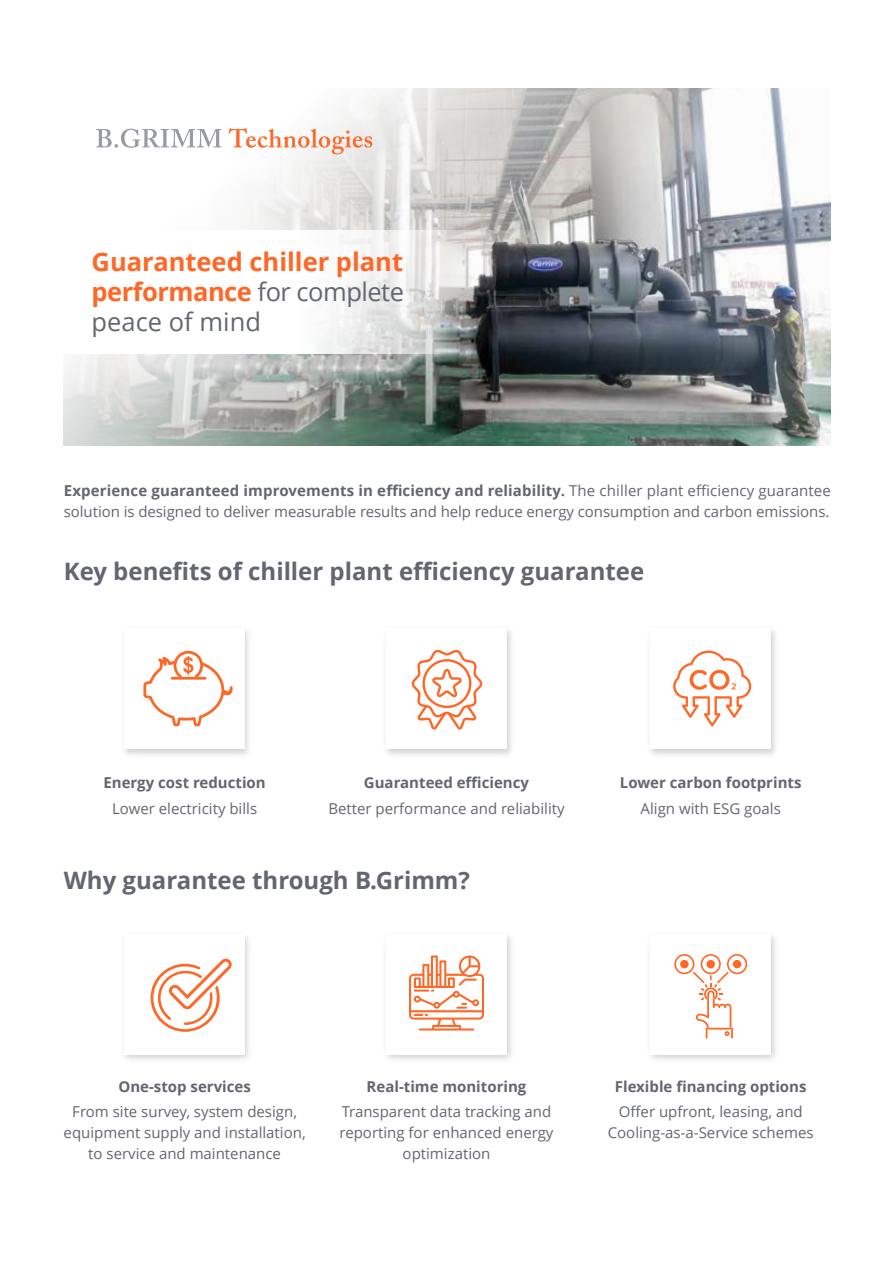
<style>
.page{position:relative;width:893px;height:1263px;background:#fff}
.page>*{position:absolute;margin:0;border:0;box-sizing:border-box;transform-origin:0 0}
.t1{font:700 25.5px/30px "Open Sans";color:#ff6727;text-align:justify}
.t2{font:700 24px "Open Sans";color:#63666f}
.t3{font:15px/21px "Open Sans";color:#63666f;text-align:center}
.t4{font:700 15px "Open Sans";color:#63666f}
.s1{font-weight:400;color:#63666f}
.s2{font-weight:700}
</style>
<div class="page">
<svg style="left:151px;top:959px;width:81px;height:73px"></svg>
<svg style="left:409px;top:955px;width:75px;height:75px"></svg>
<svg style="left:673px;top:651px;width:78px;height:75px"></svg>
<svg style="left:143px;top:651px;width:90px;height:75px"></svg>
<hr style="left:171px;top:677px;width:35px;height:3px;background:#ff6727">
<svg style="left:411px;top:649px;width:72px;height:81px"></svg>
<svg style="left:64px;top:89px;width:766px;height:357px"></svg>
<svg style="left:64px;top:230px;width:766px;height:124px"></svg>
<svg style="left:96px;top:129px;width:126px;height:19px"></svg>
<svg style="left:229px;top:128px;width:143px;height:26px"></svg>
<svg style="left:674px;top:954px;width:73px;height:84px"></svg>
<h1 class="t1" style="left:92px;top:246px;width:314px">Guaranteed chiller plant performance <span class="s1">for complete peace of mind</span></h1>
<p class="t3" style="left:64px;top:480px;width:769px;text-align:left"><span class="s2">Experience guaranteed improvements in efficiency and reliability.</span> The chiller plant efficiency guarantee solution is designed to deliver measurable results and help reduce energy consumption and carbon emissions.</p>
<h2 class="t2" style="left:64px;top:554px;width:582px">Key benefits of chiller plant efficiency guarantee</h2>
<p class="t4" style="left:104px;top:772px;width:164px">Energy cost reduction</p>
<p class="t3" style="left:112px;top:797px;width:147px">Lower electricity bills</p>
<p class="t4" style="left:364px;top:772px;width:167px">Guaranteed efficiency</p>
<p class="t3" style="left:328px;top:797px;width:238px">Better performance and reliability</p>
<h2 class="t2" style="left:64px;top:864px;width:408px">Why guarantee through B.Grimm?</h2>
<p class="t4" style="left:620px;top:772px;width:183px">Lower carbon footprints</p>
<p class="t3" style="left:641px;top:797px;width:142px">Align with ESG goals</p>
<p class="t4" style="left:118px;top:1076px;width:134px">One-stop services</p>
<p class="t3" style="left:64px;top:1101px;width:243px">From site survey, system design, equipment supply and installation, to service and maintenance</p>
<p class="t4" style="left:367px;top:1076px;width:161px">Real-time monitoring</p>
<p class="t3" style="left:339px;top:1101px;width:216px">Transparent data tracking and reporting for enhanced energy optimization</p>
<p class="t4" style="left:615px;top:1076px;width:193px">Flexible financing options</p>
<p class="t3" style="left:608px;top:1101px;width:207px">Offer upfront, leasing, and<br>Cooling-as-a-Service schemes</p>
</div>
